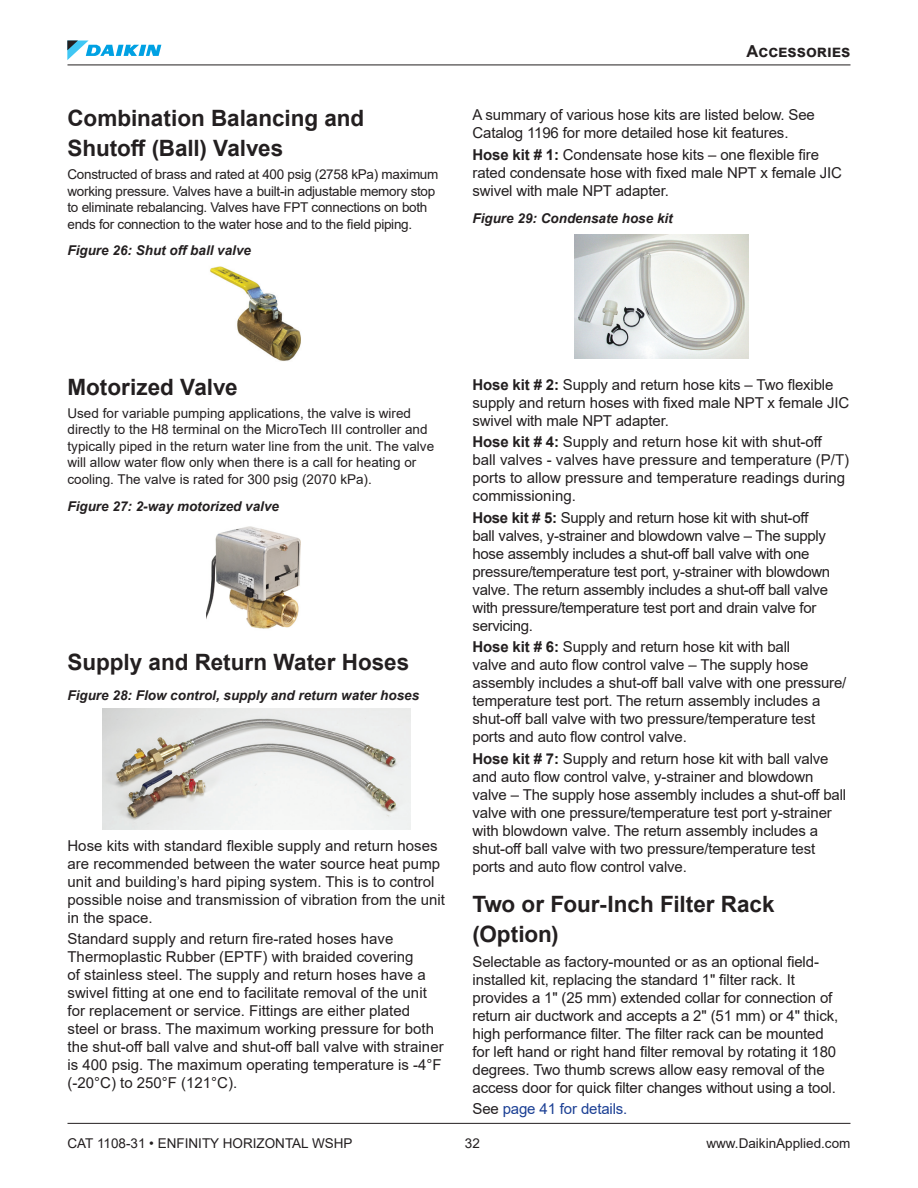
<style>
.page{position:relative;width:918px;height:1188px;background:#fff}
.page>*{position:absolute;margin:0;border:0;box-sizing:border-box;transform-origin:0 0}
.Heading2{font:700 22.5px/30px "Arial";color:#231f20}
.Section_Head_for_TOC{font:700 16.5px "Arial";color:#231f20}
.Content_Body_Text{font:15px/18px "Arial";letter-spacing:-.01em;color:#231f20}
.Content_Body_Text-2{font:15px "Arial";letter-spacing:-.01em;color:#1b3f94}
.Content_Body_Text-3{font:13.5px/16.5px "Arial";color:#231f20}
.Content_Body_Text-4{font:13.5px/16.5px "Arial";letter-spacing:-.02em;color:#231f20}
.t1{font:italic 700 13.5px "Arial";color:#231f20}
.s1{font-weight:700}
.s2{color:#231f20}
</style>
<div class="page">
<hr style="left:68px;top:1123px;width:782px;height:1px;background:#231f20">
<svg style="left:67px;top:41px;width:94px;height:19px"></svg>
<hr style="left:68px;top:65px;width:782px;height:1px;background:#231f20">
<img style="left:210px;top:266px;width:91px;height:95px">
<img style="left:206px;top:526px;width:95px;height:103px">
<img style="left:102px;top:708px;width:309px;height:122px">
<img style="left:574px;top:235px;width:175px;height:124px">
<p class="Heading2" style="left:68px;top:103px;width:298px">Combination Balancing and<br>Shutoff (Ball) Valves</p>
<p class="Content_Body_Text-4" style="left:68px;top:166px;width:372px">Constructed of brass and rated at 400 psig (2758 kPa) maximum working pressure. Valves have a built-in adjustable memory stop to eliminate rebalancing. Valves have FPT connections on both ends for connection to the water hose and to the field piping.</p>
<p class="t1" style="left:68px;top:242px;width:185px">Figure 26: Shut off ball valve</p>
<p class="Section_Head_for_TOC" style="left:747px;top:40px;width:105px">Accessories</p>
<p class="Content_Body_Text" style="left:472px;top:106px;width:344px">A summary of various hose kits are listed below. See<br>Catalog 1196 for more detailed hose kit features.</p>
<p class="Content_Body_Text" style="left:472px;top:146px;width:371px"><span class="s1">Hose kit # 1:</span> Condensate hose kits – one flexible fire rated condensate hose with fixed male NPT x female JIC swivel with male NPT adapter.</p>
<p class="t1" style="left:472px;top:209px;width:202px">Figure 29: Condensate hose kit</p>
<p class="Heading2" style="left:68px;top:372px;width:172px">Motorized Valve</p>
<p class="Content_Body_Text-3" style="left:68px;top:405px;width:368px">Used for variable pumping applications, the valve is wired directly to the H8 terminal on the MicroTech III controller and typically piped in the return water line from the unit. The valve will allow water flow only when there is a call for heating or cooling. The valve is rated for 300 psig (2070 kPa).</p>
<p class="t1" style="left:68px;top:497px;width:213px">Figure 27: 2-way motorized valve</p>
<p class="Heading2" style="left:68px;top:648px;width:343px">Supply and Return Water Hoses</p>
<p class="t1" style="left:68px;top:687px;width:353px">Figure 28: Flow control, supply and return water hoses</p>
<p class="Content_Body_Text" style="left:68px;top:837px;width:379px">Hose kits with standard flexible supply and return hoses are recommended between the water source heat pump unit and building’s hard piping system. This is to control possible noise and transmission of vibration from the unit in the space.</p>
<p class="Content_Body_Text" style="left:68px;top:930px;width:378px">Standard supply and return fire-rated hoses have Thermoplastic Rubber (EPTF) with braided covering<br>of stainless steel. The supply and return hoses have a swivel fitting at one end to facilitate removal of the unit for replacement or service. Fittings are either plated steel or brass. The maximum working pressure for both the shut-off ball valve and shut-off ball valve with strainer is 400 psig. The maximum operating temperature is -4°F (-20°C) to 250°F (121°C).</p>
<p class="Content_Body_Text" style="left:472px;top:375px;width:378px"><span class="s1">Hose kit # 2:</span> Supply and return hose kits – Two flexible supply and return hoses with fixed male NPT x female JIC swivel with male NPT adapter.</p>
<p class="Content_Body_Text" style="left:472px;top:433px;width:378px"><span class="s1">Hose kit # 4:</span> Supply and return hose kit with shut-off ball valves - valves have pressure and temperature (P/T) ports to allow pressure and temperature readings during commissioning.</p>
<p class="Content_Body_Text" style="left:472px;top:508px;width:359px"><span class="s1">Hose kit # 5:</span> Supply and return hose kit with shut-off ball valves, y-strainer and blowdown valve – The supply hose assembly includes a shut-off ball valve with one pressure/temperature test port, y-strainer with blowdown valve. The return assembly includes a shut-off ball valve with pressure/temperature test port and drain valve for servicing.</p>
<p class="Content_Body_Text" style="left:472px;top:638px;width:375px"><span class="s1">Hose kit # 6:</span> Supply and return hose kit with ball<br>valve and auto flow control valve – The supply hose assembly includes a shut-off ball valve with one pressure/ temperature test port. The return assembly includes a shut-off ball valve with two pressure/temperature test ports and auto flow control valve.</p>
<p class="Content_Body_Text" style="left:472px;top:749px;width:375px"><span class="s1">Hose kit # 7:</span> Supply and return hose kit with ball valve and auto flow control valve, y-strainer and blowdown valve – The supply hose assembly includes a shut-off ball valve with one pressure/temperature test port y-strainer with blowdown valve. The return assembly includes a shut-off ball valve with two pressure/temperature test ports and auto flow control valve.</p>
<p class="Heading2" style="left:472px;top:889px;width:304px">Two or Four-Inch Filter Rack (Option)</p>
<p class="Content_Body_Text" style="left:472px;top:952px;width:367px">Selectable as factory-mounted or as an optional field&shy;installed kit, replacing the standard 1" filter rack. It provides a 1" (25 mm) extended collar for connection of return air ductwork and accepts a 2" (51 mm) or 4" thick, high performance filter. The filter rack can be mounted for left hand or right hand filter removal by rotating it 180 degrees. Two thumb screws allow easy removal of the access door for quick filter changes without using a tool.</p>
<p class="Content_Body_Text-2" style="left:472px;top:1099px;width:156px"><span class="s2">See</span> page 41 for details.</p>
<p class="Content_Body_Text-3" style="left:68px;top:1134px;width:287px">CAT 1108-31 • ENFINITY HORIZONTAL WSHP</p>
<p class="Content_Body_Text-3" style="left:465px;top:1134px;width:17px">32</p>
<p class="Content_Body_Text-3" style="left:706px;top:1134px;width:146px">www.DaikinApplied.com</p>
</div>
